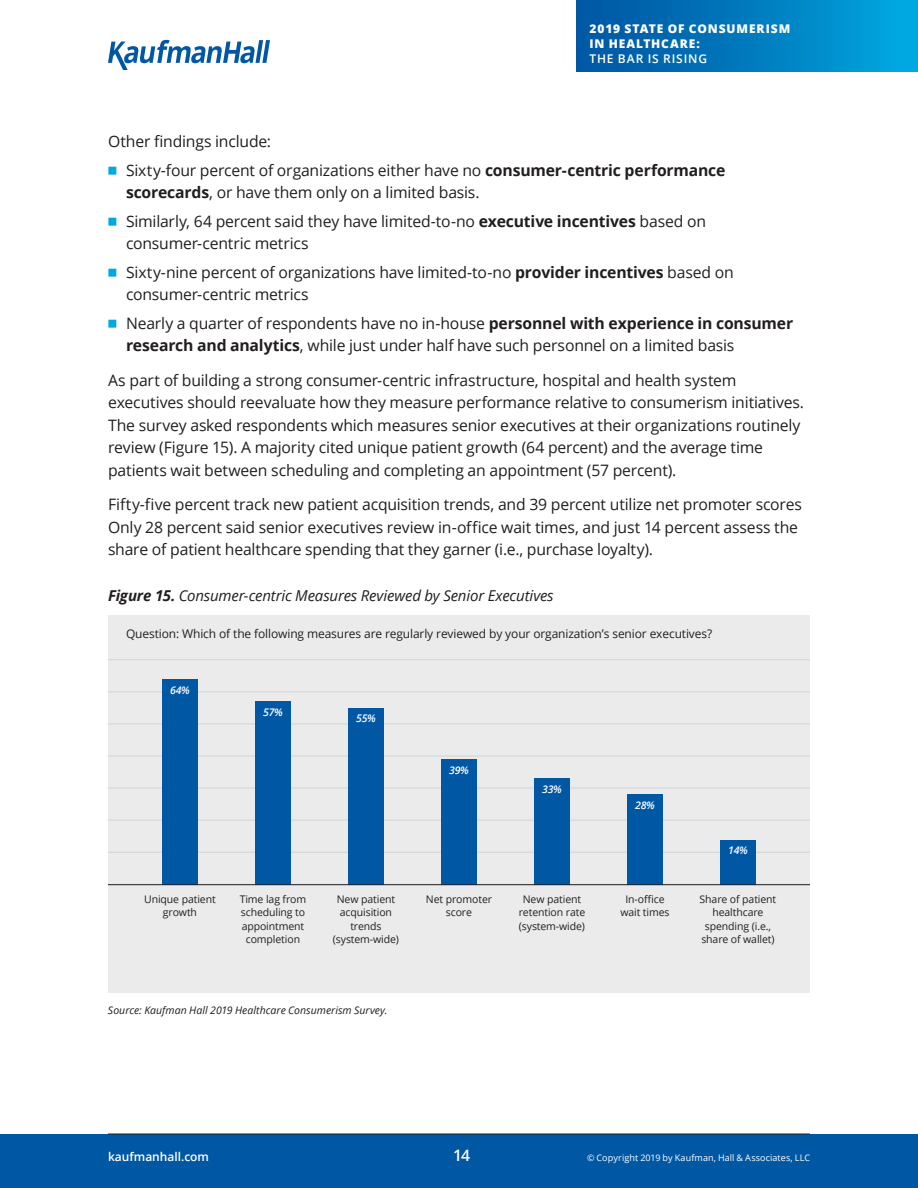
<style>
.page{position:relative;width:918px;height:1188px;background:#fff}
.page>*{position:absolute;margin:0;border:0;box-sizing:border-box;transform-origin:0 0}
.t1{font:15.75px/22.5px "Open Sans";letter-spacing:-.01em;color:#221e1f}
.t2{font:600 15.75px "Open Sans";color:#fff}
.t3{font:italic 15px "Open Sans";letter-spacing:-.01em;color:#221e1f}
.t4{font:12px "Open Sans";letter-spacing:-.01em;color:#231f20}
.t5{font:800 12px/15px "Open Sans";letter-spacing:.075em;color:#fff}
.t6{font:600 12px "Open Sans";letter-spacing:.005em;color:#fff}
.t7{font:600 12px "Open Sans";letter-spacing:.075em;color:#fff}
.t8{font:10.5px/13.5px "Open Sans";letter-spacing:-.01em;color:#231f20;text-align:center}
.t9{font:italic 10.5px "Open Sans";letter-spacing:.005em;color:#221e1f}
.t10{font:italic 600 10.5px "Open Sans";letter-spacing:-.025em;color:#fff}
.t11{font:9px "Open Sans";letter-spacing:.01em;color:#fff}
.s1{font-family:"Universal Std Newswith Comm Pi";color:#00a8e0}
.s2{font-weight:700}
</style>
<div class="page">
<div style="left:0;top:1134px;width:918px;height:54px;background:#0058a5"></div>
<hr style="left:108px;top:1134px;width:702px;height:1px;background:#221e1f">
<svg style="left:108px;top:40px;width:162px;height:30px"></svg>
<div style="left:576px;top:0;width:342px;height:72px;background:linear-gradient(to right,#00529f,#00a8e0)"></div>
<div style="left:108px;top:615px;width:702px;height:378px;background:#ebebec"></div>
<hr style="left:108px;top:852px;width:702px;height:1px;background:#d1d3d4">
<hr style="left:108px;top:820px;width:702px;height:1px;background:#d1d3d4">
<hr style="left:108px;top:788px;width:702px;height:1px;background:#d1d3d4">
<hr style="left:108px;top:756px;width:702px;height:1px;background:#d1d3d4">
<hr style="left:108px;top:724px;width:702px;height:1px;background:#d1d3d4">
<hr style="left:108px;top:692px;width:702px;height:1px;background:#d1d3d4">
<hr style="left:108px;top:659px;width:702px;height:1px;background:#d1d3d4">
<div style="left:162px;top:679px;width:36px;height:206px;background:#0058a4"></div>
<div style="left:348px;top:708px;width:36px;height:177px;background:#0058a4"></div>
<div style="left:720px;top:840px;width:36px;height:45px;background:#0058a4"></div>
<div style="left:441px;top:759px;width:36px;height:126px;background:#0058a4"></div>
<div style="left:534px;top:778px;width:36px;height:107px;background:#0058a4"></div>
<div style="left:627px;top:795px;width:36px;height:90px;background:#0058a4"></div>
<div style="left:255px;top:701px;width:36px;height:184px;background:#0058a4"></div>
<hr style="left:108px;top:884px;width:702px;height:1px;background:#231f20">
<p class="t5" style="left:590px;top:21px;width:202px">2019 STATE OF CONSUMERISM<br>IN HEALTHCARE:</p>
<p class="t7" style="left:590px;top:50px;width:119px">THE BAR IS RISING</p>
<p class="t1" style="left:108px;top:127px;width:619px;line-height:28.5px">Other findings include:<br><span class="s1">◾</span> Sixty-four percent of organizations either have no <span class="s2">consumer-centric performance</span></p>
<p class="t1" style="left:108px;top:178px;width:600px;line-height:28.5px;text-indent:18px"><span class="s2">scorecards</span>, or have them only on a limited basis.<br><span class="s1">◾</span> Similarly, 64 percent said they have limited-to-no <span class="s2">executive incentives</span> based on</p>
<p class="t1" style="left:108px;top:229px;width:627px;line-height:28.5px;text-indent:18px">consumer-centric metrics<br><span class="s1">◾</span> Sixty-nine percent of organizations have limited-to-no <span class="s2">provider incentives</span> based on</p>
<p class="t1" style="left:108px;top:280px;width:687px;line-height:28.5px;text-indent:18px">consumer-centric metrics<br><span class="s1">◾</span> Nearly a quarter of respondents have no in-house <span class="s2">personnel with experience in consumer</span></p>
<p class="t1" style="left:108px;top:328px;width:630px;line-height:34.5px;text-align:right"><span class="s2">research and analytics</span>, while just under half have such personnel on a limited basis<br>As part of building a strong consumer-centric infrastructure, hospital and health system</p>
<p class="t1" style="left:108px;top:391px;width:698px">executives should reevaluate how they measure performance relative to consumerism initiatives.<br>The survey asked respondents which measures senior executives at their organizations routinely review (Figure 15). A majority cited unique patient growth (64 percent) and the average time patients wait between scheduling and completing an appointment (57 percent).</p>
<p class="t1" style="left:108px;top:493px;width:696px">Fifty-five percent track new patient acquisition trends, and 39 percent utilize net promoter scores<br>Only 28 percent said senior executives review in-office wait times, and just 14 percent assess the share of patient healthcare spending that they garner (i.e., purchase loyalty).</p>
<p class="t3" style="left:108px;top:585px;width:447px"><span class="s2">Figure 15.</span> Consumer-centric Measures Reviewed by Senior Executives</p>
<p class="t4" style="left:126px;top:626px;width:588px">Question: Which of the following measures are regularly reviewed by your organization’s senior executives?</p>
<p class="t10" style="left:170px;top:683px;width:21px">64%</p>
<p class="t10" style="left:263px;top:705px;width:21px">57%</p>
<p class="t10" style="left:356px;top:711px;width:21px">55%</p>
<p class="t10" style="left:449px;top:763px;width:21px">39%</p>
<p class="t10" style="left:542px;top:782px;width:21px">33%</p>
<p class="t10" style="left:635px;top:798px;width:21px">28%</p>
<p class="t10" style="left:728px;top:843px;width:21px">14%</p>
<p class="t8" style="left:620px;top:892px;width:51px">In-office wait times</p>
<p class="t8" style="left:144px;top:892px;width:73px">Unique patient growth</p>
<p class="t8" style="left:333px;top:892px;width:68px">New patient acquisition trends (system-wide)</p>
<p class="t8" style="left:426px;top:892px;width:68px">Net promoter score</p>
<p class="t8" style="left:519px;top:892px;width:68px">New patient retention rate (system-wide)</p>
<p class="t8" style="left:700px;top:892px;width:78px">Share of patient healthcare spending (i.e., share of wallet)</p>
<p class="t8" style="left:240px;top:892px;width:68px">Time lag from scheduling to appointment completion</p>
<p class="t9" style="left:108px;top:1003px;width:281px">Source: Kaufman Hall 2019 Healthcare Consumerism Survey.</p>
<p class="t6" style="left:108px;top:1148px;width:103px">kaufmanhall.com</p>
<p class="t2" style="left:453px;top:1144px;width:19px">14</p>
<p class="t11" style="left:587px;top:1152px;width:224px">© Copyright 2019 by Kaufman, Hall &amp; Associates, LLC</p>
</div>
